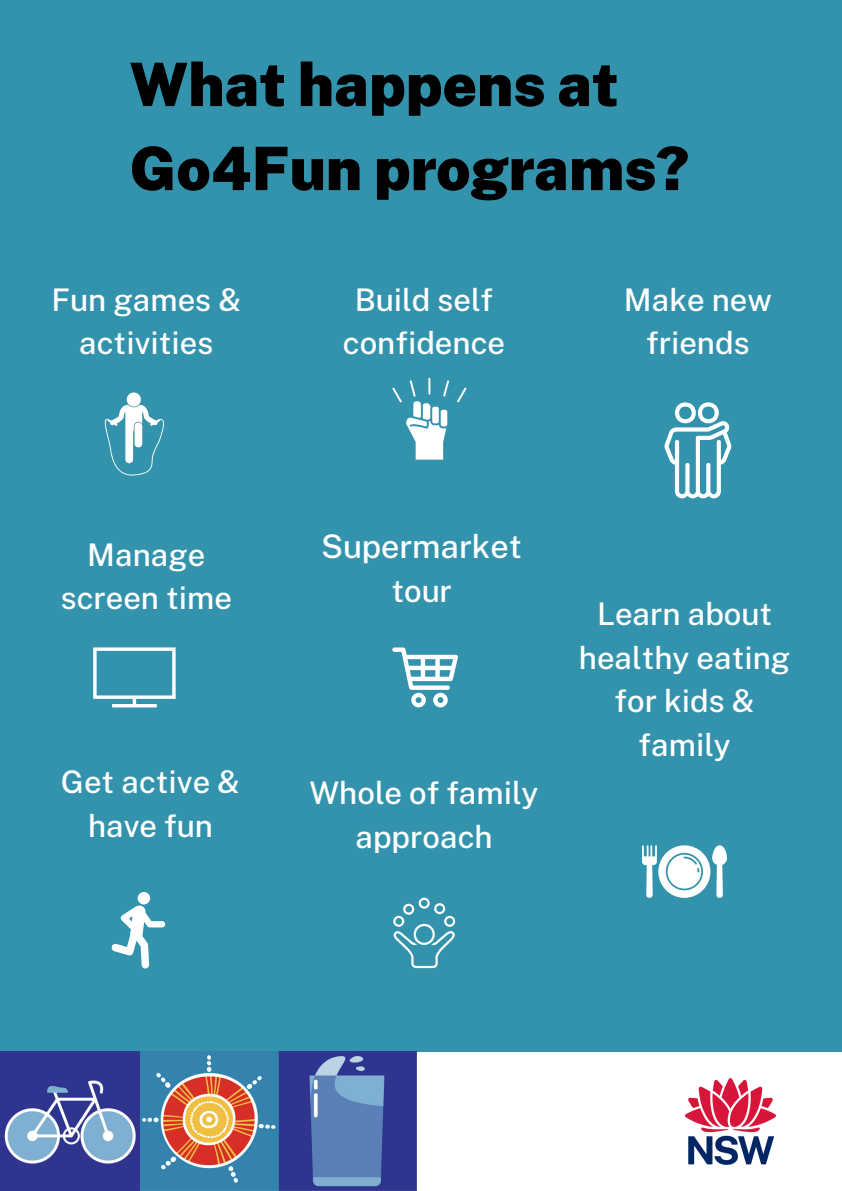
<style>
.page{position:relative;width:842px;height:1191px;background:#fff}
.page>*{position:absolute;margin:0;border:0;box-sizing:border-box;transform-origin:0 0}
.t1{font:900 60px/84px "Public Sans";color:#000}
.t2{font:500 32.5px "Public Sans";color:#fff}
.t3{font:500 31.2px/43.5px "Public Sans";color:#fff;text-align:center}
</style>
<div class="page">
<div style="left:0;top:0;width:842px;height:1051px;background:#3393ad"></div>
<img style="left:685px;top:1078px;width:90px;height:86px">
<img style="left:0;top:1051px;width:277px;height:139px">
<svg style="left:392px;top:647px;width:66px;height:60px"></svg>
<svg style="left:664px;top:402px;width:68px;height:96px"></svg>
<div style="left:138px;top:891px;width:12px;height:13px;background:#fff;border-radius:50%"></div>
<svg style="left:111px;top:905px;width:54px;height:63px"></svg>
<svg style="left:457px;top:387px;width:9px;height:15px"></svg>
<svg style="left:392px;top:378px;width:57px;height:81px"></svg>
<svg style="left:93px;top:647px;width:83px;height:60px"></svg>
<svg style="left:393px;top:897px;width:63px;height:70px"></svg>
<svg style="left:642px;top:845px;width:85px;height:52px"></svg>
<svg style="left:104px;top:392px;width:60px;height:83px"></svg>
<img style="left:277px;top:1051px;width:139px;height:139px">
<h1 class="t1" style="left:129px;top:42px;width:561px">What happens at<br>Go4Fun programs?</h1>
<p class="t3" style="left:52px;top:278px;width:191px">Fun games &amp; activities</p>
<p class="t3" style="left:343px;top:278px;width:164px">Build self confidence</p>
<p class="t3" style="left:624px;top:278px;width:150px">Make new friends</p>
<p class="t3" style="left:61px;top:532px;width:173px">Manage screen time</p>
<p class="t2" style="left:321px;top:527px;width:202px">Supermarket</p>
<p class="t3" style="left:391px;top:568px;width:62px">tour</p>
<p class="t3" style="left:61px;top:760px;width:181px">Get active &amp; have fun</p>
<p class="t3" style="left:309px;top:771px;width:231px">Whole of family approach</p>
<p class="t3" style="left:579px;top:592px;width:213px">Learn about healthy eating for kids &amp; family</p>
</div>
